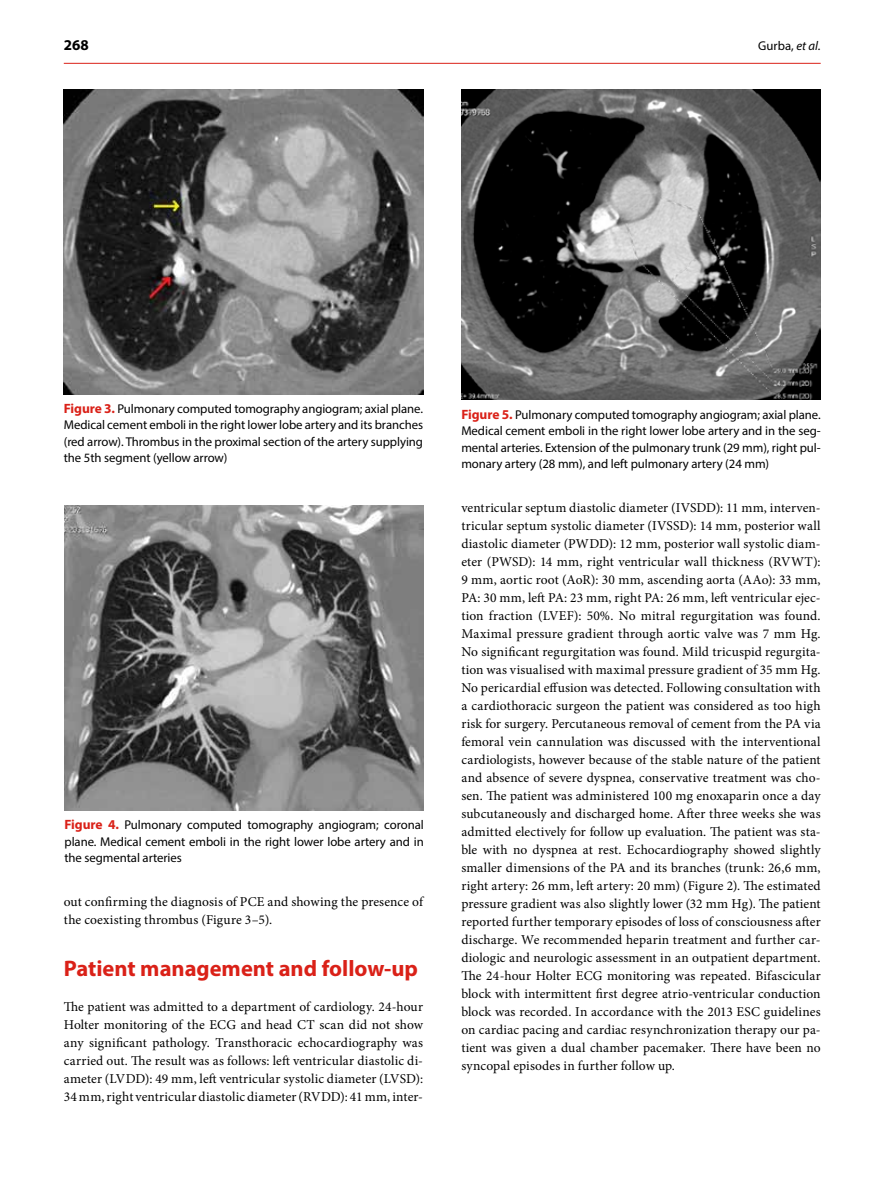
<style>
.page{position:relative;width:893px;height:1191px;background:#fff}
.page>*{position:absolute;margin:0;border:0;box-sizing:border-box;transform-origin:0 0}
.t1{font:700 22.5px "Myriad Pro";color:#da2118}
.t2{font:700 15px "Myriad Pro";color:#000}
.t3{font:13.5px/18px "Minion Pro";letter-spacing:.01em;color:#000;text-align:justify}
.t4{font:12.75px/16.5px "Myriad Pro";letter-spacing:-.005em;color:#000;text-align:justify}
.s1{font-style:italic}
.s2{font-weight:700;font-size:13.5px;color:#da2118}
</style>
<div class="page">
<hr style="left:64px;top:63px;width:757px;height:1px;background:#da2118">
<img style="left:64px;top:89px;width:359px;height:305px">
<img style="left:64px;top:505px;width:360px;height:305px">
<img style="left:461px;top:89px;width:360px;height:311px">
<p class="t2" style="left:64px;top:35px;width:26px">268</p>
<p class="t4" style="left:758px;top:37px;width:64px">Gurba, <span class="s1">et al.</span></p>
<p class="t4" style="left:64px;top:400px;width:361px"><span class="s2">Figure 3.</span> Pulmonary computed tomography angiogram; axial plane.<br>Medical cement emboli in the right lower lobe artery and its branches (red arrow). Thrombus in the proximal section of the artery supplying the 5th segment (yellow arrow)</p>
<p class="t4" style="left:64px;top:816px;width:361px"><span class="s2">Figure 4.</span> Pulmonary computed tomography angiogram; coronal plane. Medical cement emboli in the right lower lobe artery and in the segmental arteries</p>
<p class="t3" style="left:64px;top:892px;width:361px">out confirming the diagnosis of PCE and showing the presence of the coexisting thrombus (Figure 3–5).</p>
<h1 class="t1" style="left:64px;top:954px;width:356px">Patient management and follow‑up</h1>
<p class="t3" style="left:64px;top:998px;width:361px">The patient was admitted to a department of cardiology. 24‑hour Holter monitoring of the ECG and head CT scan did not show any significant pathology. Transthoracic echocardiography was carried out. The result was as follows: left ventricular diastolic di‑ ameter (LVDD): 49 mm, left ventricular systolic diameter (LVSD):<br>34 mm, right ventricular diastolic diameter (RVDD): 41 mm, inter‑</p>
<p class="t4" style="left:461px;top:406px;width:361px"><span class="s2">Figure 5.</span> Pulmonary computed tomography angiogram; axial plane.<br>Medical cement emboli in the right lower lobe artery and in the seg&shy;mental arteries. Extension of the pulmonary trunk (29 mm), right pul&shy;monary artery (28 mm), and left pulmonary artery (24 mm)</p>
<p class="t3" style="left:461px;top:499px;width:361px">ventricular septum diastolic diameter (IVSDD): 11 mm, interven‑ tricular septum systolic diameter (IVSSD): 14 mm, posterior wall diastolic diameter (PWDD): 12 mm, posterior wall systolic diam‑ eter (PWSD): 14 mm, right ventricular wall thickness (RVWT):<br>9 mm, aortic root (AoR): 30 mm, ascending aorta (AAo): 33 mm, PA: 30 mm, left PA: 23 mm, right PA: 26 mm, left ventricular ejec‑ tion fraction (LVEF): 50%. No mitral regurgitation was found.<br>Maximal pressure gradient through aortic valve was 7 mm Hg.<br>No significant regurgitation was found. Mild tricuspid regurgita‑ tion was visualised with maximal pressure gradient of 35 mm Hg.<br>No pericardial effusion was detected. Following consultation with a cardiothoracic surgeon the patient was considered as too high risk for surgery. Percutaneous removal of cement from the PA via femoral vein cannulation was discussed with the interventional cardiologists, however because of the stable nature of the patient and absence of severe dyspnea, conservative treatment was cho‑ sen. The patient was administered 100 mg enoxaparin once a day subcutaneously and discharged home. After three weeks she was admitted electively for follow up evaluation. The patient was sta‑ ble with no dyspnea at rest. Echocardiography showed slightly smaller dimensions of the PA and its branches (trunk: 26,6 mm, right artery: 26 mm, left artery: 20 mm) (Figure 2). The estimated pressure gradient was also slightly lower (32 mm Hg). The patient reported further temporary episodes of loss of consciousness after discharge. We recommended heparin treatment and further car‑ diologic and neurologic assessment in an outpatient department.<br>The 24‑hour Holter ECG monitoring was repeated. Bifascicular block with intermittent first degree atrio‑ventricular conduction block was recorded. In accordance with the 2013 ESC guidelines on cardiac pacing and cardiac resynchronization therapy our pa‑ tient was given a dual chamber pacemaker. There have been no syncopal episodes in further follow up.</p>
</div>
